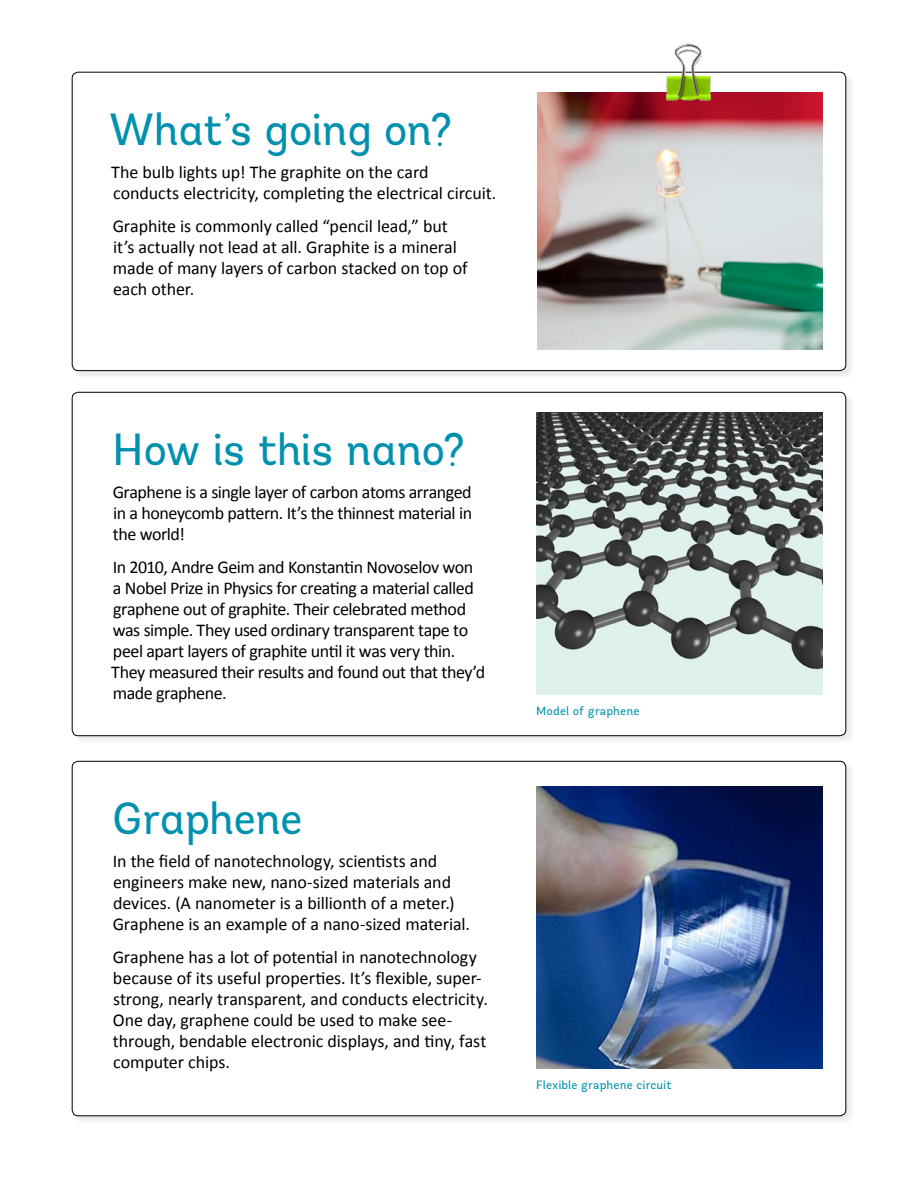
<style>
.page{position:relative;width:918px;height:1188px;background:#fff}
.page>*{position:absolute;margin:0;border:0;box-sizing:border-box;transform-origin:0 0}
.t1{font:45px "Andes";letter-spacing:-.015em;color:#0091ae}
.t2{font:18px/21px "Calibri";letter-spacing:-.01em;color:#000}
.t3{font:12px "Andes";letter-spacing:.01em;color:#0091ae}
</style>
<div class="page">
<div style="left:71px;top:71px;width:785px;height:309px;background:#000;opacity:.09"></div>
<div style="left:72px;top:72px;width:774px;height:299px;background:#fff;border-radius:6px"></div>
<div style="left:71px;top:392px;width:785px;height:353px;background:#000;opacity:.09"></div>
<div style="left:72px;top:392px;width:774px;height:344px;background:#fff;border-radius:6px"></div>
<div style="left:71px;top:761px;width:785px;height:365px;background:#000;opacity:.09"></div>
<div style="left:72px;top:761px;width:774px;height:355px;background:#fff;border-radius:6px"></div>
<img style="left:537px;top:413px;width:285px;height:281px">
<img style="left:537px;top:787px;width:285px;height:281px">
<img style="left:538px;top:93px;width:285px;height:256px">
<img style="left:662px;top:43px;width:56px;height:62px">
<h1 class="t1" style="left:109px;top:102px;width:345px">What’s going on?</h1>
<p class="t2" style="left:111px;top:160px;width:387px">The bulb lights up! The graphite on the card conducts electricity, completing the electrical circuit.</p>
<p class="t2" style="left:113px;top:214px;width:356px">Graphite is commonly called “pencil lead,” but it’s actually not lead at all. Graphite is a mineral made of many layers of carbon stacked on top of each other.</p>
<h1 class="t1" style="left:112px;top:422px;width:355px">How is this nano?</h1>
<p class="t2" style="left:113px;top:481px;width:361px;text-align:justify">Graphene is a single layer of carbon atoms arranged in a honeycomb pattern. It’s the thinnest material in the world!</p>
<p class="t2" style="left:111px;top:556px;width:375px">In 2010, Andre Geim and Konstantin Novoselov won<br>a Nobel Prize in Physics for creating a material called graphene out of graphite. Their celebrated method was simple. They used ordinary transparent tape to peel apart layers of graphite until it was very thin.<br>They measured their results and found out that they’d made graphene.</p>
<h1 class="t1" style="left:111px;top:791px;width:193px">Graphene</h1>
<p class="t2" style="left:113px;top:850px;width:359px">In the field of nanotechnology, scientists and engineers make new, nano-sized materials and devices. (A nanometer is a billionth of a meter.)<br>Graphene is an example of a nano-sized material.</p>
<p class="t2" style="left:113px;top:946px;width:377px">Graphene has a lot of potential in nanotechnology because of its useful properties. It’s flexible, super&shy;strong, nearly transparent, and conducts electricity.<br>One day, graphene could be used to make see&shy;through, bendable electronic displays, and tiny, fast computer chips.</p>
<p class="t3" style="left:536px;top:703px;width:105px">Model of graphene</p>
<p class="t3" style="left:536px;top:1078px;width:137px">Flexible graphene circuit</p>
</div>
